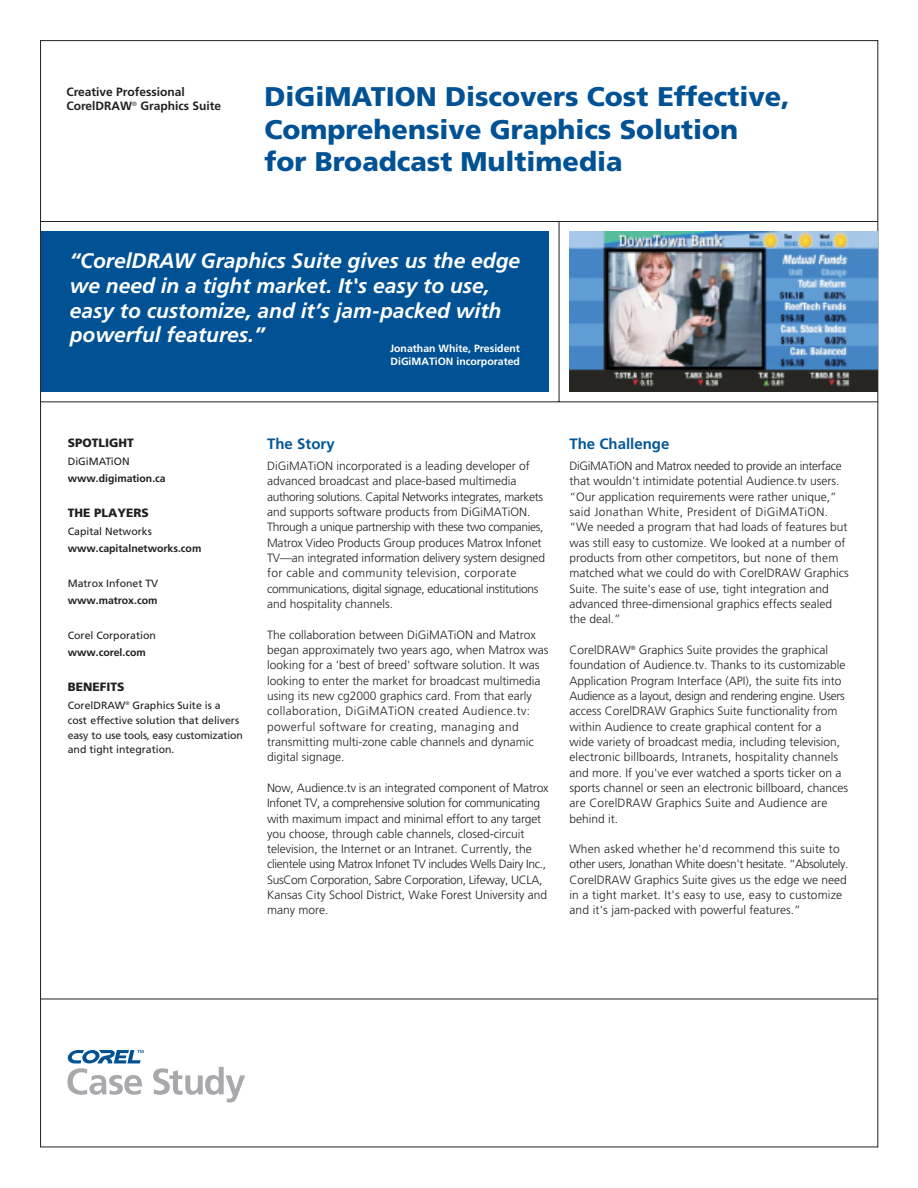
<style>
.page{position:relative;width:918px;height:1188px;background:#fff}
.page>*{position:absolute;margin:0;border:0;box-sizing:border-box;transform-origin:0 0}
.t1{font:700 27px/32.5px "Frutiger";color:#005295}
.t2{font:italic 300 21px/24.9px "Frutiger";color:#fff}
.t3{font:300 15px "Frutiger";color:#005699}
.t4{font:300 12px/15.3px "Frutiger";color:#231f20}
.t5{font:300 12px/14.2px "Frutiger";color:#231f20}
.t6{font:700 12px "Frutiger";color:#231f20}
.t7{font:10.5px/15px "Frutiger";color:#231f20}
.t8{font:300 10.5px "Frutiger";color:#231f20}
.t9{font:300 10.5px/12.5px "Frutiger";color:#fff}
.t10{font:300 6px "Frutiger";color:#231f20}
.t11{font:300 5.25px "Frutiger";color:#231f20}
</style>
<div class="page">
<img style="left:569px;top:231px;width:309px;height:161px">
<div style="left:41px;top:231px;width:508px;height:161px;background:#005295"></div>
<hr style="left:559px;top:222px;width:1px;height:180px;background:#231f20">
<hr style="left:41px;top:221px;width:837px;height:1px;background:#231f20">
<hr style="left:41px;top:401px;width:837px;height:1px;background:#231f20">
<hr style="left:41px;top:999px;width:837px;height:1px;background:#231f20">
<svg style="left:67px;top:1050px;width:178px;height:53px"></svg>
<p class="t5" style="left:67px;top:85px;width:156px">Creative Professional<br>CorelDRAW Graphics Suite</p>
<p class="t10" style="left:132px;top:101px;width:6px">®</p>
<h1 class="t1" style="left:265px;top:80px;width:527px">DiGiMATION Discovers Cost Effective,<br>Comprehensive Graphics Solution<br>for Broadcast Multimedia</h1>
<h2 class="t2" style="left:70px;top:250px;width:452px">“CorelDRAW Graphics Suite gives us the edge we need in a tight market. It's easy to use, easy to customize, and it’s jam-packed with powerful features.”</h2>
<p class="t9" style="left:390px;top:343px;width:131px">Jonathan White, President<br>DiGiMATiON incorporated</p>
<p class="t6" style="left:68px;top:436px;width:68px">SPOTLIGHT</p>
<p class="t7" style="left:68px;top:455px;width:63px">DiGiMATiON</p>
<p class="t8" style="left:68px;top:474px;width:100px">www.digimation.ca</p>
<p class="t6" style="left:68px;top:505px;width:83px">THE PLAYERS</p>
<p class="t7" style="left:68px;top:524px;width:86px">Capital Networks</p>
<p class="t8" style="left:68px;top:544px;width:135px">www.capitalnetworks.com</p>
<p class="t7" style="left:68px;top:576px;width:92px">Matrox Infonet TV</p>
<p class="t8" style="left:68px;top:596px;width:91px">www.matrox.com</p>
<p class="t7" style="left:68px;top:629px;width:90px">Corel Corporation</p>
<p class="t8" style="left:68px;top:649px;width:79px">www.corel.com</p>
<p class="t6" style="left:68px;top:680px;width:58px">BENEFITS</p>
<p class="t7" style="left:68px;top:698px;width:177px">CorelDRAW Graphics Suite is a<br>cost effective solution that delivers easy to use tools, easy customization and tight integration.</p>
<p class="t11" style="left:125px;top:701px;width:6px">®</p>
<p class="t3" style="left:267px;top:438px;width:69px">The Story</p>
<p class="t4" style="left:267px;top:459px;width:279px">DiGiMATiON incorporated is a leading developer of advanced broadcast and place-based multimedia authoring solutions. Capital Networks integrates, markets and supports software products from DiGiMATiON.<br>Through a unique partnership with these two companies, Matrox Video Products Group produces Matrox Infonet TV—an integrated information delivery system designed for cable and community television, corporate communications, digital signage, educational institutions and hospitality channels.</p>
<p class="t4" style="left:267px;top:628px;width:283px">The collaboration between DiGiMATiON and Matrox began approximately two years ago, when Matrox was looking for a 'best of breed' software solution. It was looking to enter the market for broadcast multimedia using its new cg2000 graphics card. From that early collaboration, DiGiMATiON created Audience.tv: powerful software for creating, managing and transmitting multi-zone cable channels and dynamic digital signage.</p>
<p class="t4" style="left:267px;top:781px;width:283px">Now, Audience.tv is an integrated component of Matrox Infonet TV, a comprehensive solution for communicating with maximum impact and minimal effort to any target you choose, through cable channels, closed-circuit television, the Internet or an Intranet. Currently, the clientele using Matrox Infonet TV includes Wells Dairy Inc., SusCom Corporation, Sabre Corporation, Lifeway, UCLA, Kansas City School District, Wake Forest University and many more.</p>
<p class="t3" style="left:569px;top:438px;width:102px">The Challenge</p>
<p class="t4" style="left:569px;top:459px;width:281px">DiGiMATiON and Matrox needed to provide an interface that wouldn't intimidate potential Audience.tv users. “Our application requirements were rather unique,” said Jonathan White, President of DiGiMATiON. “We needed a program that had loads of features but was still easy to customize. We looked at a number of products from other competitors, but none of them matched what we could do with CorelDRAW Graphics Suite. The suite's ease of use, tight integration and advanced three-dimensional graphics effects sealed the deal.”</p>
<p class="t4" style="left:569px;top:643px;width:280px">CorelDRAW Graphics Suite provides the graphical foundation of Audience.tv. Thanks to its customizable Application Program Interface (API), the suite fits into Audience as a layout, design and rendering engine. Users access CorelDRAW Graphics Suite functionality from within Audience to create graphical content for a wide variety of broadcast media, including television, electronic billboards, Intranets, hospitality channels and more. If you've ever watched a sports ticker on a sports channel or seen an electronic billboard, chances are CorelDRAW Graphics Suite and Audience are behind it.</p>
<p class="t4" style="left:569px;top:842px;width:281px">When asked whether he'd recommend this suite to other users, Jonathan White doesn't hesitate. “Absolutely.<br>CorelDRAW Graphics Suite gives us the edge we need in a tight market. It's easy to use, easy to customize and it's jam-packed with powerful features.”</p>
<p class="t10" style="left:631px;top:645px;width:6px">®</p>
</div>
